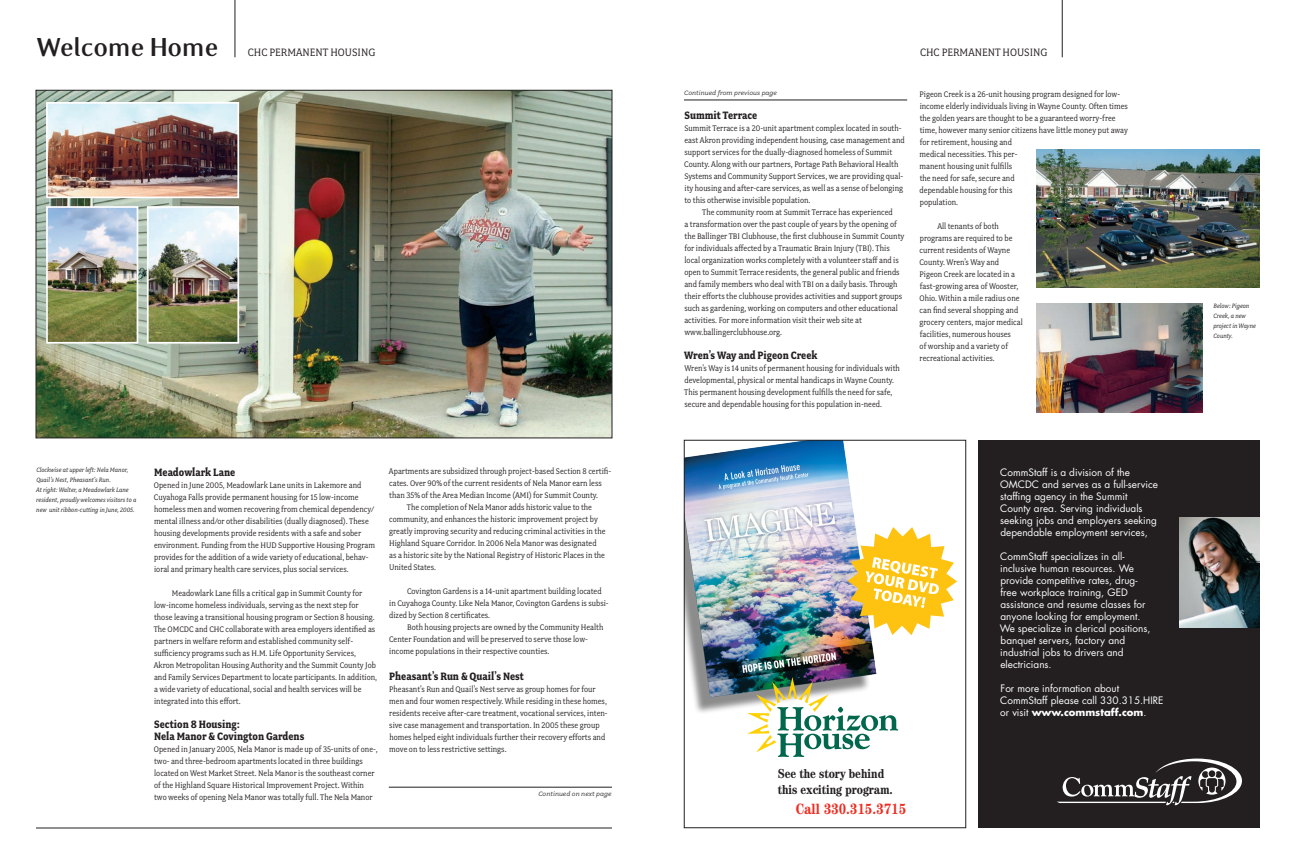
<style>
.page{position:relative;width:1296px;height:864px;background:#fff}
.page>*{position:absolute;margin:0;border:0;box-sizing:border-box;transform-origin:0 0}
.t1{font:700 30px "Eidetic Modern";letter-spacing:-.035em;color:#231f20}
.Main_Text{font:700 condensed 15px "Century";color:#ee2e22}
.Minihead{font:700 condensed 13px/16px "Century";color:#231f20}
.Subhead{font:700 12px/12px "Fairplex Narrow";color:#231f20}
.t2{font:12px "Fairplex Narrow";color:#231f20}
.t3{font:10px/12px "Futura";color:#fff}
.First_Graf{font:9px/12px "Fairplex Narrow";color:#231f20}
.Main_Text-2{font:9px/12px "Fairplex Narrow";color:#231f20}
.t4{font:italic 7px/10px "Fairplex Narrow";color:#231f20}
.Subhead-2{font:italic 7px "Fairplex Wide";color:#231f20}
.s1{font-weight:700}
</style>
<div class="page">
<hr style="left:389px;top:787px;width:223px;height:1px;background:#231f20">
<hr style="left:235px;top:0;width:1px;height:57px;background:#231f20">
<img style="left:38px;top:92px;width:572px;height:344px">
<img style="left:49px;top:105px;width:187px;height:90px">
<div style="left:46px;top:102px;width:193px;height:96px;border:2px solid #fff"></div>
<img style="left:49px;top:209px;width:86px;height:132px">
<div style="left:46px;top:206px;width:92px;height:138px;border:2px solid #fff"></div>
<img style="left:150px;top:209px;width:86px;height:132px">
<div style="left:147px;top:206px;width:92px;height:138px;border:2px solid #fff"></div>
<hr style="left:36px;top:828px;width:576px;height:1px;background:#231f20">
<img style="left:686px;top:442px;width:191px;height:271px">
<div style="left:684px;top:440px;width:282px;height:388px;border:1px solid #231f20"></div>
<svg style="left:847px;top:527px;width:110px;height:108px"></svg>
<svg style="left:747px;top:677px;width:152px;height:80px"></svg>
<div style="left:978px;top:440px;width:282px;height:388px;background:#231f20"></div>
<svg style="left:1057px;top:759px;width:185px;height:46px"></svg>
<hr style="left:1062px;top:0;width:1px;height:57px;background:#231f20">
<hr style="left:684px;top:100px;width:223px;height:1px;background:#231f20">
<img style="left:1037px;top:149px;width:223px;height:139px">
<img style="left:1037px;top:303px;width:165px;height:110px">
<img style="left:1179px;top:518px;width:81px;height:110px">
<p class="t1" style="left:36px;top:31px;width:184px">Welcome Home</p>
<p class="t2" style="left:248px;top:45px;width:129px">CHC PERMANENT HOUSING</p>
<p class="t4" style="left:36px;top:465px;width:102px">Clockwise at upper left: Nela Manor, Quail’s Nest, Pheasant’s Run.<br>At right: Walter, a Meadowlark Lane resident, proudly welcomes visitors to a new unit ribbon-cutting in June, 2005.</p>
<p class="Subhead" style="left:154px;top:466px;width:83px">Meadowlark Lane</p>
<p class="First_Graf" style="left:154px;top:479px;width:223px">Opened in June 2005, Meadowlark Lane units in Lakemore and Cuyahoga Falls provide permanent housing for 15 low-income homeless men and women recovering from chemical dependency/ mental illness and/or other disabilities (dually diagnosed). These housing developments provide residents with a safe and sober environment. Funding from the HUD Supportive Housing Program provides for the addition of a wide variety of educational, behav&shy;ioral and primary health care services, plus social services.</p>
<p class="Main_Text-2" style="left:154px;top:587px;width:225px;text-indent:18px">Meadowlark Lane fills a critical gap in Summit County for low-income homeless individuals, serving as the next step for those leaving a transitional housing program or Section 8 housing.<br>The OMCDC and CHC collaborate with area employers identified as partners in welfare reform and established community self&shy;sufficiency programs such as H.M. Life Opportunity Services, Akron Metropolitan Housing Authority and the Summit County Job and Family Services Department to locate participants. In addition, a wide variety of educational, social and health services will be integrated into this effort.</p>
<p class="Subhead" style="left:154px;top:718px;width:152px">Section 8 Housing:<br>Nela Manor &amp; Covington Gardens</p>
<p class="First_Graf" style="left:154px;top:743px;width:226px">Opened in January 2005, Nela Manor is made up of 35-units of one-, two- and three-bedroom apartments located in three buildings located on West Market Street. Nela Manor is the southeast corner of the Highland Square Historical Improvement Project. Within two weeks of opening Nela Manor was totally full. The Nela Manor</p>
<p class="First_Graf" style="left:389px;top:465px;width:224px">Apartments are subsidized through project-based Section 8 certifi&shy;cates. Over 90% of the current residents of Nela Manor earn less than 35% of the Area Median Income (AMI) for Summit County.</p>
<p class="Main_Text-2" style="left:389px;top:501px;width:218px;text-indent:18px">The completion of Nela Manor adds historic value to the community, and enhances the historic improvement project by greatly improving security and reducing criminal activities in the Highland Square Corridor. In 2006 Nela Manor was designated as a historic site by the National Registry of Historic Places in the United States.</p>
<p class="Main_Text-2" style="left:389px;top:585px;width:221px;text-indent:18px">Covington Gardens is a 14-unit apartment building located in Cuyahoga County. Like Nela Manor, Covington Gardens is subsi&shy;dized by Section 8 certificates.</p>
<p class="Main_Text-2" style="left:389px;top:621px;width:216px;text-indent:18px">Both housing projects are owned by the Community Health<br>Center Foundation and will be preserved to serve those low&shy;income populations in their respective counties.</p>
<p class="Subhead" style="left:389px;top:670px;width:136px">Pheasant’s Run &amp; Quail’s Nest</p>
<p class="First_Graf" style="left:389px;top:683px;width:220px">Pheasant’s Run and Quail’s Nest serve as group homes for four men and four women respectively. While residing in these homes, residents receive after-care treatment, vocational services, inten&shy;sive case management and transportation. In 2005 these group homes helped eight individuals further their recovery efforts and move on to less restrictive settings.</p>
<p class="Subhead-2" style="left:538px;top:790px;width:75px">Continued on next page</p>
<p class="Subhead-2" style="left:684px;top:89px;width:94px">Continued from previous page</p>
<p class="Subhead" style="left:685px;top:109px;width:74px">Summit Terrace</p>
<p class="First_Graf" style="left:684px;top:122px;width:222px">Summit Terrace is a 20-unit apartment complex located in south&shy;east Akron providing independent housing, case management and support services for the dually-diagnosed homeless of Summit County. Along with our partners, Portage Path Behavioral Health Systems and Community Support Services, we are providing qual&shy;ity housing and after-care services, as well as a sense of belonging to this otherwise invisible population.</p>
<p class="Main_Text-2" style="left:684px;top:206px;width:222px;text-indent:18px">The community room at Summit Terrace has experienced<br>a transformation over the past couple of years by the opening of the Ballinger TBI Clubhouse, the first clubhouse in Summit County for individuals affected by a Traumatic Brain Injury (TBI). This local organization works completely with a volunteer staff and is open to Summit Terrace residents, the general public and friends and family members who deal with TBI on a daily basis. Through their efforts the clubhouse provides activities and support groups such as gardening, working on computers and other educational activities. For more information visit their web site at www.ballingerclubhouse.org.</p>
<p class="Subhead" style="left:684px;top:349px;width:135px">Wren’s Way and Pigeon Creek</p>
<p class="First_Graf" style="left:684px;top:362px;width:217px">Wren’s Way is 14 units of permanent housing for individuals with developmental, physical or mental handicaps in Wayne County.<br>This permanent housing development fulfills the need for safe, secure and dependable housing for this population in-need.</p>
<p class="t2" style="left:920px;top:45px;width:129px">CHC PERMANENT HOUSING</p>
<p class="First_Graf" style="left:920px;top:88px;width:210px">Pigeon Creek is a 26-unit housing program designed for low&shy;income elderly individuals living in Wayne County. Often times the golden years are thought to be a guaranteed worry-free time, however many senior citizens have little money put away for retirement, housing and<br>medical necessities. This per-<br>manent housing unit fulfills<br>the need for safe, secure and<br>dependable housing for this<br>population.</p>
<p class="Main_Text-2" style="left:919px;top:220px;width:105px;text-indent:18px">All tenants of both programs are required to be current residents of Wayne<br>County. Wren’s Way and<br>Pigeon Creek are located in a fast-growing area of Wooster,<br>Ohio. Within a mile radius one can find several shopping and grocery centers, major medical facilities, numerous houses<br>of worship and a variety of recreational activities.</p>
<p class="Minihead" style="left:778px;top:765px;width:117px">See the story behind this exciting program.</p>
<p class="Main_Text" style="left:796px;top:800px;width:112px">Call 330.315.3715</p>
<p class="t3" style="left:1000px;top:466px;width:159px">CommStaff is a division of the<br>OMCDC and serves as a full-service staffing agency in the Summit<br>County area. Serving individuals seeking jobs and employers seeking dependable employment services,</p>
<p class="t3" style="left:1000px;top:550px;width:152px">CommStaff specializes in all&shy;inclusive human resources. We provide competitive rates, drug&shy;free workplace training, GED assistance and resume classes for anyone looking for employment.<br>We specialize in clerical positions, banquet servers, factory and industrial jobs to drivers and electricians.</p>
<p class="t3" style="left:1000px;top:682px;width:165px">For more information about<br>CommStaff please call 330.315.HIRE or visit <span class="s1">www.commstaff.com</span>.</p>
<p class="t4" style="left:1213px;top:301px;width:44px">Below: Pigeon<br>Creek, a new project in Wayne<br>County.</p>
</div>
